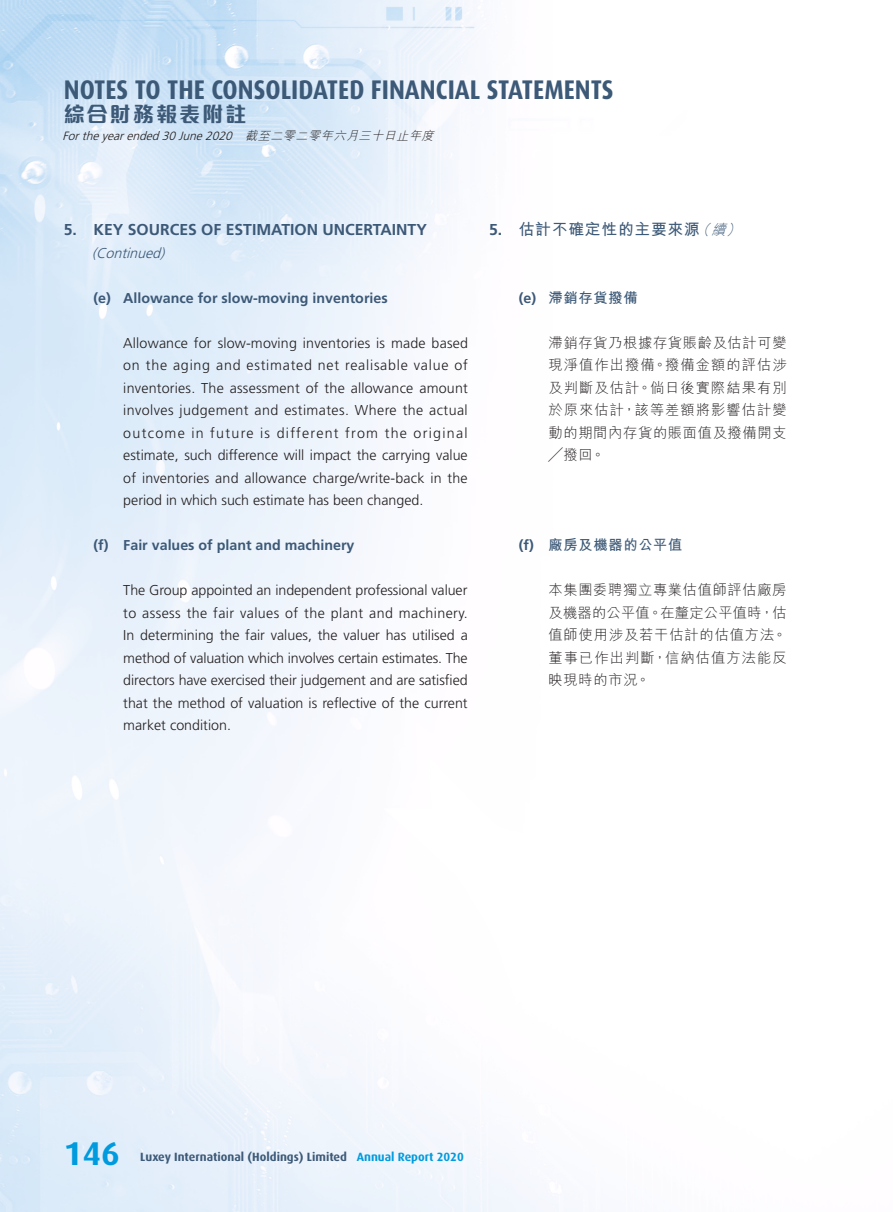
<style>
.page{position:relative;width:893px;height:1212px;background:#fff}
.page>*{position:absolute;margin:0;border:0;box-sizing:border-box;transform-origin:0 0}
.t1{font:700 33px "Dax";color:#009bde}
.t2{font:700 27px "Dax";color:#3c5977;scale:.9 1}
.t3{font:800 21px "M Elle HK";letter-spacing:.1em;color:#3c5977}
.Heading_1{font:700 15.75px "Frutiger LT Std";color:#3c5977}
.C_Heading_1{font:700 15.75px "M Hei HK";letter-spacing:.05em;color:#3c5977}
.Body_Text{font:300 14.25px/22.5px "Frutiger LT Std";color:#231f20;text-align:justify}
.C_Body_Text{font:300 14.25px/22.5px "M Hei HK";letter-spacing:.06em;color:#231f20;text-align:justify}
.Heading_2{font:700 14.25px "Frutiger LT Std";color:#3c5977}
.C_Heading_2{font:700 14.25px "M Hei HK";letter-spacing:.05em;color:#3c5977}
.Heading_1-2{font:italic 300 14.25px "Frutiger LT Std";color:#3c5977}
.t4{font:700 12px "Dax";color:#3c5977}
.t5{font:italic 300 12px "Frutiger LT Std";color:#231f20}
.s1{font-family:"M Hei HK"}
.s2{font-family:"Frutiger LT Std"}
.s3{font-weight:300;font-style:italic;font-size:14.25px}
.s4{color:#009bde}
</style>
<div class="page">
<img style="left:0;top:0;width:567px;height:1212px">
<h2 class="t2" style="left:64px;top:74px;width:612px">NOTES TO THE CONSOLIDATED FINANCIAL STATEMENTS</h2>
<h3 class="t3" style="left:64px;top:104px;width:184px">綜合財務報表附註</h3>
<p class="t5" style="left:63px;top:129px;width:376px">Fortheyearended30June2020 <span class="s1">截至二零二零年六月三十日止年度</span></p>
<p class="Heading_1" style="left:64px;top:220px;width:365px">5. KEY SOURCES OF ESTIMATION UNCERTAINTY</p>
<p class="Heading_1-2" style="left:92px;top:245px;width:78px">(Continued)</p>
<p class="Heading_2" style="left:94px;top:289px;width:296px">(e) Allowance for slow-moving inventories</p>
<p class="Body_Text" style="left:123px;top:332px;width:346px">Allowance for slow-moving inventories is made based on the aging and estimated net realisable value of inventories. The assessment of the allowance amount involves judgement and estimates. Where the actual outcome in future is different from the original estimate, such difference will impact the carrying value of inventories and allowance charge/write-back in the period in which such estimate has been changed.</p>
<p class="Heading_2" style="left:94px;top:537px;width:262px">(f) Fair values of plant and machinery</p>
<p class="Body_Text" style="left:123px;top:579px;width:346px">The Group appointed an independent professional valuer to assess the fair values of the plant and machinery.<br>In determining the fair values, the valuer has utilised a method of valuation which involves certain estimates. The directors have exercised their judgement and are satisfied that the method of valuation is reflective of the current market condition.</p>
<p class="C_Heading_1" style="left:489px;top:218px;width:257px"><span class="s2">5.</span> 估計不確定性的主要來源<span class="s3">（續）</span></p>
<p class="C_Heading_2" style="left:519px;top:287px;width:120px"><span class="s2">(e)</span> 滯銷存貨撥備</p>
<p class="C_Body_Text" style="left:549px;top:331px;width:240px">滯銷存貨乃根據存貨賬齡及估計可變現淨值作出撥備。撥備金額的評估涉及判斷及估計。倘日後實際結果有別於原來估計，該等差額將影響估計變動的期間內存貨的賬面值及撥備開支╱撥回。</p>
<p class="C_Heading_2" style="left:519px;top:535px;width:165px"><span class="s2">(f)</span> 廠房及機器的公平值</p>
<p class="C_Body_Text" style="left:549px;top:578px;width:240px">本集團委聘獨立專業估值師評估廠房及機器的公平值。在釐定公平值時，估值師使用涉及若干估計的估值方法。董事已作出判斷，信納估值方法能反映現時的市況。</p>
<h1 class="t1" style="left:64px;top:1135px;width:57px">146</h1>
<p class="t4" style="left:140px;top:1150px;width:325px">Luxey International (Holdings) Limited <span class="s4">Annual Report 2020</span></p>
</div>
